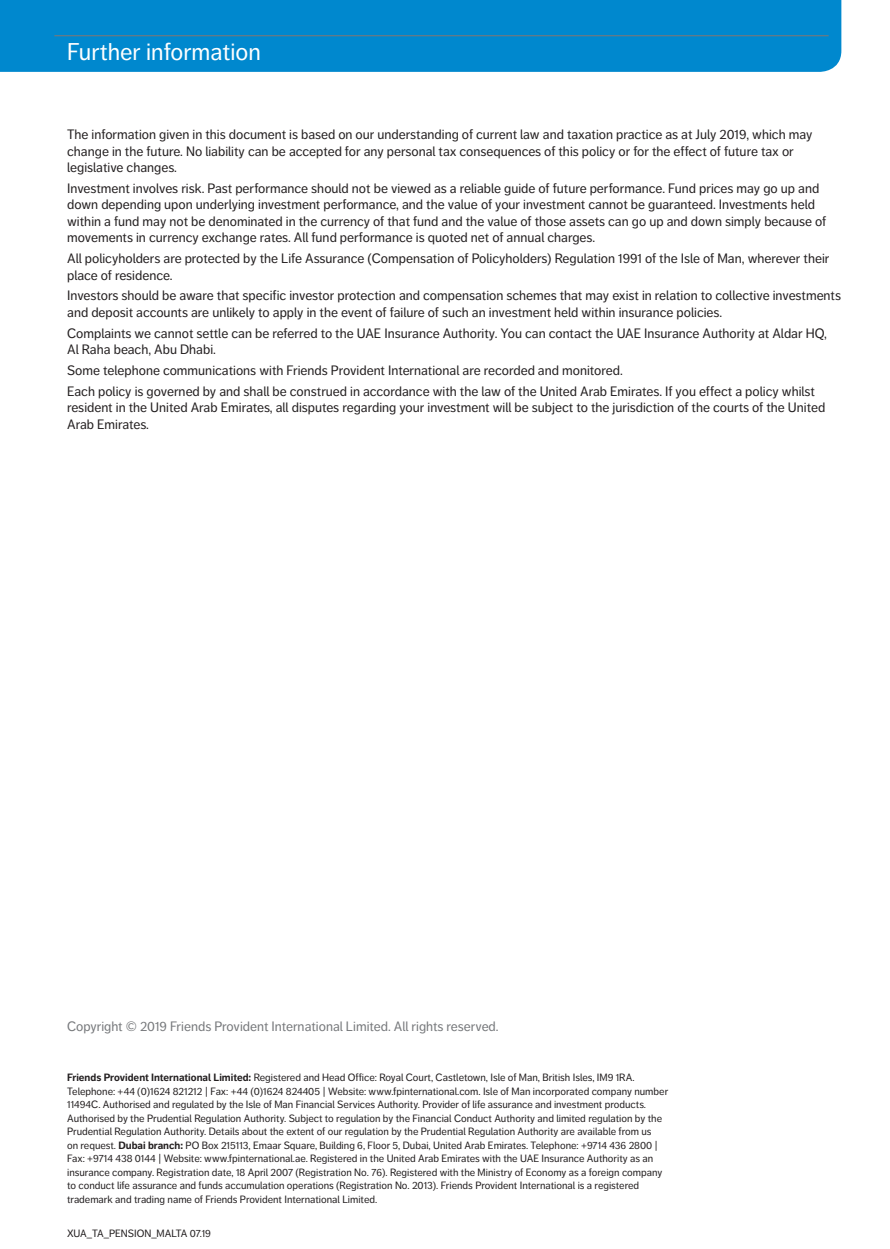
<style>
.page{position:relative;width:890px;height:1249px;background:#fff}
.page>*{position:absolute;margin:0;border:0;box-sizing:border-box;transform-origin:0 0}
.App_Form_Tab_Heading{font:24px "Friends Life Dagny";color:#fff}
.App_Form_copy_9_11pt{font:13.5px/16.5px "Friends Life Dagny";color:#231f20}
.App_Form_copy_9_11pt-2{font:13.5px "Friends Life Dagny";color:#76787b}
.Incorp_Clause{font:10.5px/13.5px "Friends Life Dagny";color:#231f20}
.s1{font-weight:700}
</style>
<div class="page">
<div style="left:1px;top:0;width:840px;height:72px;background:#0088ce"></div>
<hr style="left:54px;top:35px;width:774px;height:1px;background:#76787b">
<p class="App_Form_Tab_Heading" style="left:67px;top:38px;width:195px">Further information</p>
<p class="App_Form_copy_9_11pt" style="left:67px;top:126px;width:747px">The information given in this document is based on our understanding of current law and taxation practice as at July 2019, which may change in the future. No liability can be accepted for any personal tax consequences of this policy or for the effect of future tax or legislative changes.</p>
<p class="App_Form_copy_9_11pt" style="left:67px;top:180px;width:760px">Investment involves risk. Past performance should not be viewed as a reliable guide of future performance. Fund prices may go up and down depending upon underlying investment performance, and the value of your investment cannot be guaranteed. Investments held within a fund may not be denominated in the currency of that fund and the value of those assets can go up and down simply because of movements in currency exchange rates. All fund performance is quoted net of annual charges.</p>
<p class="App_Form_copy_9_11pt" style="left:67px;top:250px;width:763px">All policyholders are protected by the Life Assurance (Compensation of Policyholders) Regulation 1991 of the Isle of Man, wherever their place of residence.</p>
<p class="App_Form_copy_9_11pt" style="left:67px;top:288px;width:775px">Investors should be aware that specific investor protection and compensation schemes that may exist in relation to collective investments and deposit accounts are unlikely to apply in the event of failure of such an investment held within insurance policies.</p>
<p class="App_Form_copy_9_11pt" style="left:67px;top:325px;width:761px">Complaints we cannot settle can be referred to the UAE Insurance Authority. You can contact the UAE Insurance Authority at Aldar HQ,<br>Al Raha beach, Abu Dhabi.</p>
<p class="App_Form_copy_9_11pt" style="left:67px;top:362px;width:557px">Some telephone communications with Friends Provident International are recorded and monitored.</p>
<p class="App_Form_copy_9_11pt" style="left:67px;top:383px;width:759px">Each policy is governed by and shall be construed in accordance with the law of the United Arab Emirates. If you effect a policy whilst resident in the United Arab Emirates, all disputes regarding your investment will be subject to the jurisdiction of the courts of the United<br>Arab Emirates.</p>
<p class="App_Form_copy_9_11pt-2" style="left:67px;top:1019px;width:433px">Copyright © 2019 Friends Provident International Limited. All rights reserved.</p>
<p class="Incorp_Clause" style="left:67px;top:1071px;width:602px"><span class="s1">Friends Provident International Limited:</span> Registered and Head Office: Royal Court, Castletown, Isle of Man, British Isles, IM9 1RA.<br>Telephone: +44 (0)1624 821212 | Fax: +44 (0)1624 824405 | Website: www.fpinternational.com. Isle of Man incorporated company number 11494C. Authorised and regulated by the Isle of Man Financial Services Authority. Provider of life assurance and investment products.<br>Authorised by the Prudential Regulation Authority. Subject to regulation by the Financial Conduct Authority and limited regulation by the Prudential Regulation Authority. Details about the extent of our regulation by the Prudential Regulation Authority are available from us<br>on request. <span class="s1">Dubai branch:</span> PO Box 215113, Emaar Square, Building 6, Floor 5, Dubai, United Arab Emirates. Telephone: +9714 436 2800 | Fax: +9714 438 0144 | Website: www.fpinternational.ae. Registered in the United Arab Emirates with the UAE Insurance Authority as an insurance company. Registration date, 18 April 2007 (Registration No. 76). Registered with the Ministry of Economy as a foreign company to conduct life assurance and funds accumulation operations (Registration No. 2013). Friends Provident International is a registered trademark and trading name of Friends Provident International Limited.</p>
<p class="Incorp_Clause" style="left:67px;top:1227px;width:145px">XUA_TA_PENSION_MALTA 07.19</p>
</div>
